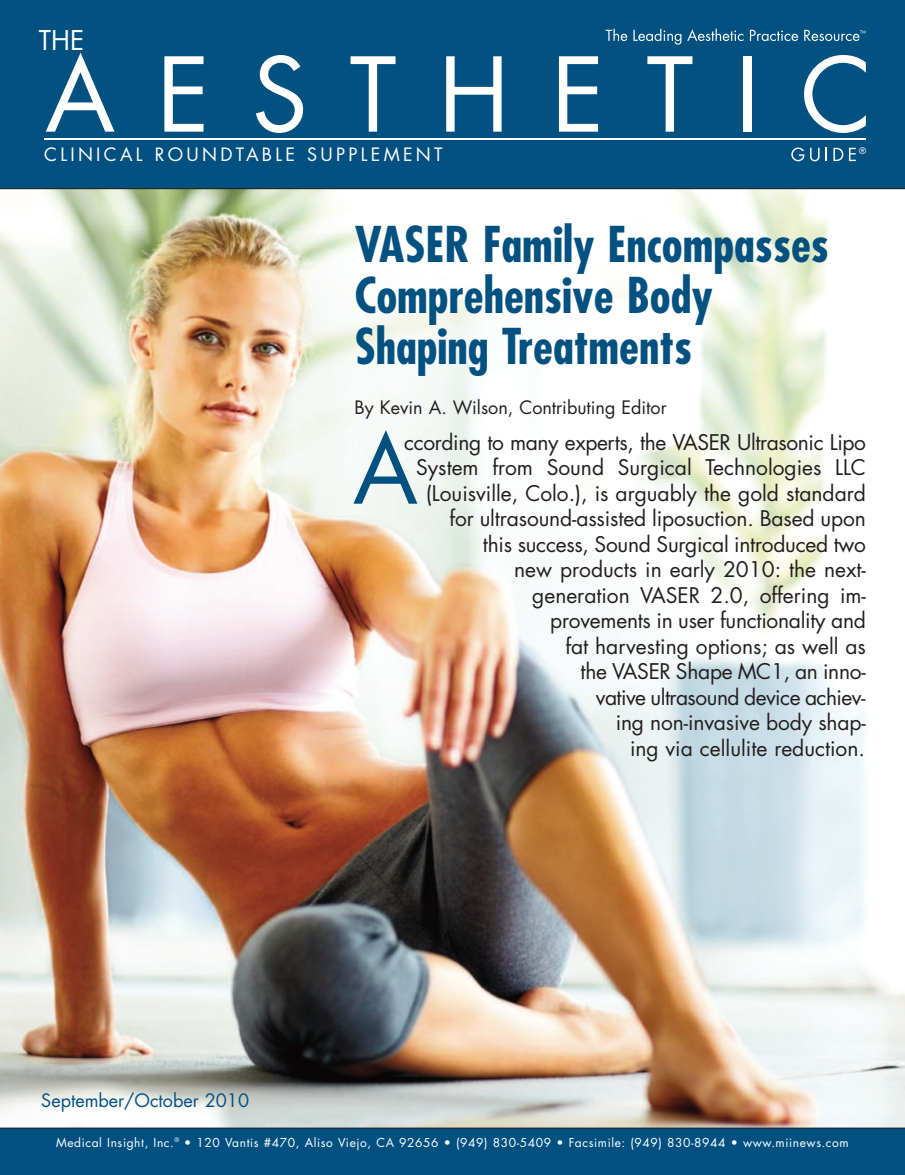
<style>
.page{position:relative;width:905px;height:1175px;background:#fff}
.page>*{position:absolute;margin:0;border:0;box-sizing:border-box;transform-origin:0 0}
.t1{font:93.15px "Futura";color:#035181}
.t2{font:700 condensed 48px/51px "Futura";color:#035181}
.t3{font:26.4px "Futura";color:#fff}
.t4{font:21px/25.5px "Futura";letter-spacing:-.005em;color:#231f20;text-align:right}
.t5{font:18px "Futura";color:#231f20}
.t6{font:18px "Futura";color:#035181}
.t7{font:18px "Futura";letter-spacing:.185em;color:#fff}
.t8{font:12px "Futura";letter-spacing:.05em;color:#fff}
</style>
<div class="page">
<img style="left:0;top:189px;width:904px;height:938px">
<svg style="left:0;top:0;width:904px;height:189px;background:#165d8a"></svg>
<div style="left:0;top:1127px;width:904px;height:47px;background:#035181"></div>
<p class="t3" style="left:39px;top:28px;width:47px">THE</p>
<p class="t7" style="left:44px;top:146px;width:90px">C NCA</p>
<p class="t7" style="left:168px;top:146px;width:92px">OUND A</p>
<p class="t7" style="left:307px;top:146px;width:27px">SU</p>
<p class="t7" style="left:384px;top:146px;width:49px">M N</p>
<h2 class="t2" style="left:354px;top:223px;width:476px">VASER Family Encompasses<br>Comprehensive Body<br>Shaping Treatments</h2>
<p class="t5" style="left:354px;top:399px;width:313px">By Kevin A. Wilson, Contributing Editor</p>
<h1 class="t1" style="left:353px;top:427px;width:67px">A</h1>
<p class="t4" style="left:404px;top:431px;width:463px">ccording to many experts, the VASER Ultrasonic Lipo System from Sound Surgical Technologies LLC (Louisville, Colo.), is arguably the gold standard for ultrasound-assisted liposuction. Based upon<br>this success, Sound Surgical introduced two<br>new products in early 2010: the next-<br>generation VASER 2.0, offering im-<br>provements in user functionality and<br>fat harvesting options; as well as<br>the VASER Shape MC1, an inno-<br>vative ultrasound device achiev-<br>ing non-invasive body shap-<br>ing via cellulite reduction.</p>
<p class="t6" style="left:41px;top:1092px;width:209px">September/October 2010</p>
<p class="t8" style="left:56px;top:1137px;width:794px">Medical Insight, Inc.<sup>®</sup> • 120 Vantis #470, Aliso Viejo, CA 92656 • (949) 830-5409 • Facsimile: (949) 830-8944 • www.miinews.com</p>
</div>
